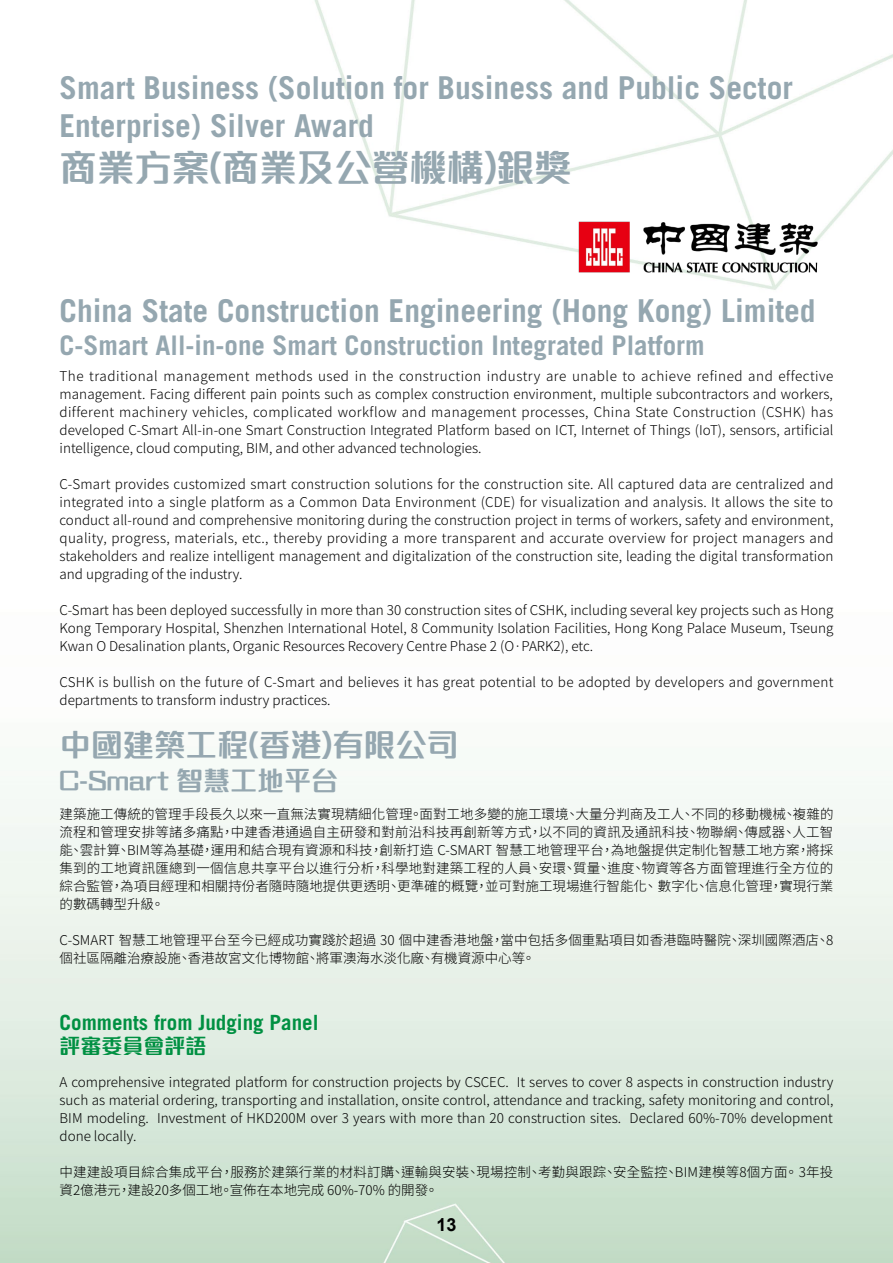
<style>
.page{position:relative;width:893px;height:1263px;background:#fff}
.page>*{position:absolute;margin:0;border:0;box-sizing:border-box;transform-origin:0 0}
.t1{font:700 37.5px "M Finance HK";color:#95a7b0}
.t2{font:700 31.5px/37.8px "Trade Gothic";color:#95a7b0}
.t3{font:700 31.5px "M Finance HK";color:#95a7b0}
.t4{font:700 27px "Trade Gothic";color:#95a7b0}
.t5{font:700 27px "M Finance HK";color:#95a7b0}
.t6{font:700 21px "Trade Gothic";color:#009042}
.t7{font:700 21px "M Finance HK";color:#009042}
.t8{font:700 18px "Arial";color:#000}
.t9{font:300 13.5px/18px "Noto Sans CJ Ktc";color:#000;text-align:justify}
</style>
<div class="page">
<img style="left:563px;top:195px;width:270px;height:96px">
<h2 class="t2" style="left:60px;top:69px;width:735px">Smart Business (Solution for Business and Public Sector<br>Enterprise) Silver Award</h2>
<h1 class="t1" style="left:60px;top:140px;width:514px">商業方案(商業及公營機構)銀獎</h1>
<h2 class="t2" style="left:60px;top:291px;width:758px">China State Construction Engineering (Hong Kong) Limited</h2>
<h3 class="t4" style="left:60px;top:328px;width:647px">C-Smart All-in-one Smart Construction Integrated Platform</h3>
<p class="t9" style="left:60px;top:367px;width:775px">The traditional management methods used in the construction industry are unable to achieve refined and effective management. Facing different pain points such as complex construction environment, multiple subcontractors and workers, different machinery vehicles, complicated workflow and management processes, China State Construction (CSHK) has developed C-Smart All-in-one Smart Construction Integrated Platform based on ICT, Internet of Things (IoT), sensors, artificial intelligence, cloud computing, BIM, and other advanced technologies.</p>
<p class="t9" style="left:60px;top:475px;width:776px">C-Smart provides customized smart construction solutions for the construction site. All captured data are centralized and integrated into a single platform as a Common Data Environment (CDE) for visualization and analysis. It allows the site to conduct all-round and comprehensive monitoring during the construction project in terms of workers, safety and environment, quality, progress, materials, etc., thereby providing a more transparent and accurate overview for project managers and stakeholders and realize intelligent management and digitalization of the construction site, leading the digital transformation and upgrading of the industry.</p>
<p class="t9" style="left:60px;top:601px;width:775px">C-Smart has been deployed successfully in more than 30 construction sites of CSHK, including several key projects such as Hong Kong Temporary Hospital, Shenzhen International Hotel, 8 Community Isolation Facilities, Hong Kong Palace Museum, Tseung Kwan O Desalination plants, Organic Resources Recovery Centre Phase 2 (O·PARK2), etc.</p>
<p class="t9" style="left:60px;top:673px;width:775px">CSHK is bullish on the future of C-Smart and believes it has great potential to be adopted by developers and government departments to transform industry practices.</p>
<h2 class="t3" style="left:60px;top:722px;width:400px">中國建築工程(香港)有限公司</h2>
<h3 class="t5" style="left:60px;top:761px;width:280px">C-Smart 智慧工地平台</h3>
<p class="t9" style="left:60px;top:806px;width:776px">建築施工傳統的管理手段長久以來一直無法實現精細化管理。面對工地多變的施工環境、大量分判商及工人、不同的移動機械、複雜的流程和管理安排等諸多痛點，中建香港通過自主研發和對前沿科技再創新等方式，以不同的資訊及通訊科技、物聯網、傳感器、人工智能、雲計算、BIM等為基礎，運用和結合現有資源和科技，創新打造 C-SMART 智慧工地管理平台，為地盤提供定制化智慧工地方案，將採集到的工地資訊匯總到一個信息共享平台以進行分析，科學地對建築工程的人員、安環、質量、進度、物資等各方面管理進行全方位的綜合監管，為項目經理和相關持份者隨時隨地提供更透明、更準確的概覽，並可對施工現場進行智能化、 數字化、信息化管理，實現行業的數碼轉型升級。</p>
<p class="t9" style="left:60px;top:932px;width:775px">C-SMART 智慧工地管理平台至今已經成功實踐於超過 30 個中建香港地盤，當中包括多個重點項目如香港臨時醫院、深圳國際酒店、8個社區隔離治療設施、香港故宮文化博物館、將軍澳海水淡化廠、有機資源中心等。</p>
<h3 class="t6" style="left:60px;top:1009px;width:261px">Comments from Judging Panel</h3>
<h3 class="t7" style="left:60px;top:1030px;width:148px">評審委員會評語</h3>
<p class="t9" style="left:60px;top:1073px;width:775px">A comprehensive integrated platform for construction projects by CSCEC. It serves to cover 8 aspects in construction industry such as material ordering, transporting and installation, onsite control, attendance and tracking, safety monitoring and control, BIM modeling. Investment of HKD200M over 3 years with more than 20 construction sites. Declared 60%-70% development done locally.</p>
<p class="t9" style="left:60px;top:1163px;width:775px">中建建設項目綜合集成平台，服務於建築行業的材料訂購、運輸與安裝、現場控制、考勤與跟踪、安全監控、BIM建模等8個方面。 3年投資2億港元，建設20多個工地。宣佈在本地完成 60%-70% 的開發。</p>
<h3 class="t8" style="left:436px;top:1213px;width:22px">13</h3>
</div>
